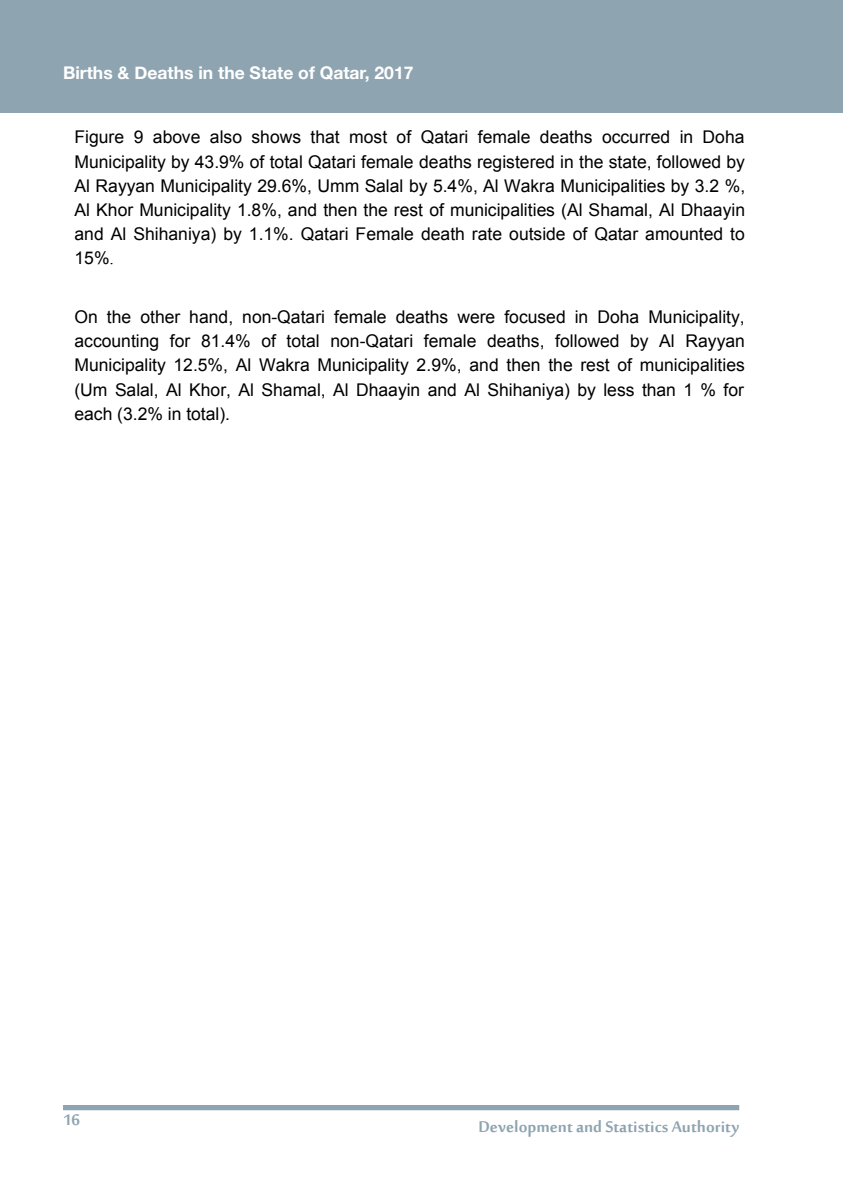
<style>
.page{position:relative;width:844px;height:1191px;background:#fff}
.page>*{position:absolute;margin:0;border:0;box-sizing:border-box;transform-origin:0 0}
.t1{font:700 21px "Sakkal Majalla";color:#8ea4b1}
.t2{font:17.5px/24.2px "Arial";color:#000;text-align:justify}
.t3{font:700 17.5px "Helvetica Neue";color:#fff}
.s1{font-family:"Times New Roman"}
</style>
<div class="page">
<div style="left:0;top:0;width:842px;height:113px;background:#8ea4b1"></div>
<div style="left:63px;top:1105px;width:676px;height:5px;background:#8ea4b1"></div>
<p class="t3" style="left:63px;top:59px;width:352px">Births &amp; Deaths in the State of Qatar, 2017</p>
<p class="t2" style="left:74px;top:125px;width:672px">Figure 9 above also shows that most of Qatari female deaths occurred in Doha Municipality by 43.9% of total Qatari female deaths registered in the state, followed by Al Rayyan Municipality 29.6%, Umm Salal by 5.4%, Al Wakra Municipalities by 3.2 %, Al Khor Municipality 1.8%, and then the rest of municipalities (Al Shamal, Al Dhaayin and Al Shihaniya) by 1.1%. Qatari Female death rate outside of Qatar amounted to 15%<span class="s1">.</span></p>
<p class="t2" style="left:74px;top:305px;width:671px">On the other hand, non-Qatari female deaths were focused in Doha Municipality, accounting for 81.4% of total non-Qatari female deaths, followed by Al Rayyan Municipality 12.5%, Al Wakra Municipality 2.9%, and then the rest of municipalities (Um Salal, Al Khor, Al Shamal, Al Dhaayin and Al Shihaniya) by less than 1 % for each (3.2% in total).</p>
<p class="t1" style="left:63px;top:1107px;width:19px">16</p>
<p class="t1" style="left:478px;top:1115px;width:262px">Development and Statistics Authority</p>
</div>
